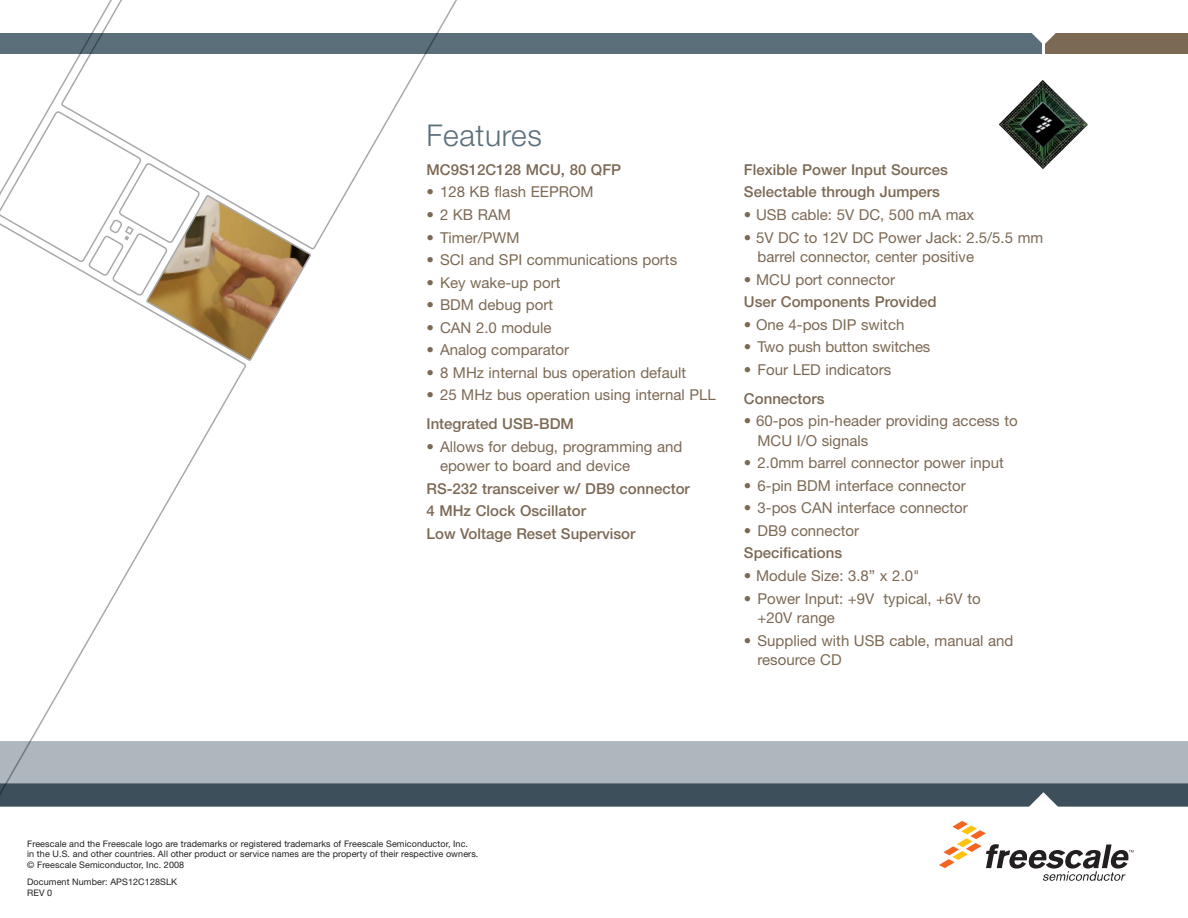
<style>
.page{position:relative;width:1188px;height:918px;background:#fff}
.page>*{position:absolute;margin:0;border:0;box-sizing:border-box;transform-origin:0 0}
._01_FS_Body_Text{font:300 30px "Helvetica Neue LT Pro";letter-spacing:.02em;color:#5b6f7b}
._02_Body_Bullets{font:15px/19.5px "Helvetica Neue LT Pro";color:#7c6954}
._02_Body_Bullets-2{font:500 15px "Helvetica Neue LT Pro";color:#7c6954}
._99_Legal_text{font:9px/10.5px "Helvetica Neue LT Pro";letter-spacing:.01em;color:#231f20}
</style>
<div class="page">
<div style="left:1044px;top:33px;width:143px;height:20px;background:#7c6954"></div>
<img style="left:999px;top:80px;width:88px;height:88px">
<svg style="left:312px;top:0;width:149px;height:250px"></svg>
<svg style="left:29px;top:362px;width:217px;height:379px"></svg>
<div style="left:0;top:33px;width:1041px;height:20px;background:#5b6f7b"></div>
<svg style="left:1032px;top:33px;width:24px;height:12px"></svg>
<div style="left:0;top:741px;width:1187px;height:42px;background:#adb7bd"></div>
<svg style="left:0;top:783px;width:1187px;height:97px"></svg>
<svg style="left:0;top:0;width:312px;height:362px"></svg>
<p class="_01_FS_Body_Text" style="left:426px;top:117px;width:117px">Features</p>
<p class="_02_Body_Bullets-2" style="left:426px;top:160px;width:196px">MC9S12C128 MCU, 80 QFP</p>
<p class="_02_Body_Bullets" style="left:426px;top:182px;width:169px">• 128 KB flash EEPROM</p>
<p class="_02_Body_Bullets" style="left:426px;top:204px;width:86px">• 2 KB RAM</p>
<p class="_02_Body_Bullets" style="left:426px;top:227px;width:94px">• Timer/PWM</p>
<p class="_02_Body_Bullets" style="left:426px;top:249px;width:252px">• SCI and SPI communications ports</p>
<p class="_02_Body_Bullets" style="left:426px;top:272px;width:135px">• Key wake-up port</p>
<p class="_02_Body_Bullets" style="left:426px;top:294px;width:128px">• BDM debug port</p>
<p class="_02_Body_Bullets" style="left:426px;top:317px;width:126px">• CAN 2.0 module</p>
<p class="_02_Body_Bullets" style="left:426px;top:339px;width:144px">• Analog comparator</p>
<p class="_02_Body_Bullets" style="left:426px;top:362px;width:261px">• 8 MHz internal bus operation default</p>
<p class="_02_Body_Bullets" style="left:426px;top:384px;width:291px">• 25 MHz bus operation using internal PLL</p>
<p class="_02_Body_Bullets-2" style="left:426px;top:415px;width:149px">Integrated USB-BDM</p>
<p class="_02_Body_Bullets" style="left:440px;top:436px;width:244px;text-indent:-14px">• Allows for debug, programming and epower to board and device</p>
<p class="_02_Body_Bullets-2" style="left:426px;top:479px;width:265px">RS-232 transceiver w/ DB9 connector</p>
<p class="_02_Body_Bullets-2" style="left:426px;top:502px;width:161px">4 MHz Clock Oscillator</p>
<p class="_02_Body_Bullets-2" style="left:426px;top:524px;width:210px">Low Voltage Reset Supervisor</p>
<p class="_02_Body_Bullets-2" style="left:743px;top:160px;width:205px">Flexible Power Input Sources</p>
<p class="_02_Body_Bullets-2" style="left:743px;top:183px;width:197px">Selectable through Jumpers</p>
<p class="_02_Body_Bullets" style="left:743px;top:204px;width:232px">• USB cable: 5V DC, 500 mA max</p>
<p class="_02_Body_Bullets" style="left:757px;top:227px;width:287px;text-indent:-14px">• 5V DC to 12V DC Power Jack: 2.5/5.5 mm barrel connector, center positive</p>
<p class="_02_Body_Bullets" style="left:743px;top:269px;width:153px">• MCU port connector</p>
<p class="_02_Body_Bullets-2" style="left:743px;top:292px;width:194px">User Components Provided</p>
<p class="_02_Body_Bullets" style="left:743px;top:314px;width:162px">• One 4-pos DIP switch</p>
<p class="_02_Body_Bullets" style="left:743px;top:336px;width:188px">• Two push button switches</p>
<p class="_02_Body_Bullets" style="left:743px;top:359px;width:149px">• Four LED indicators</p>
<p class="_02_Body_Bullets-2" style="left:743px;top:389px;width:82px">Connectors</p>
<p class="_02_Body_Bullets" style="left:757px;top:411px;width:262px;text-indent:-14px">• 60-pos pin-header providing access to<br>MCU I/O signals</p>
<p class="_02_Body_Bullets" style="left:743px;top:453px;width:261px">• 2.0mm barrel connector power input</p>
<p class="_02_Body_Bullets" style="left:743px;top:475px;width:223px">• 6-pin BDM interface connector</p>
<p class="_02_Body_Bullets" style="left:743px;top:498px;width:225px">• 3-pos CAN interface connector</p>
<p class="_02_Body_Bullets" style="left:743px;top:520px;width:117px">• DB9 connector</p>
<p class="_02_Body_Bullets-2" style="left:743px;top:544px;width:100px">Specifications</p>
<p class="_02_Body_Bullets" style="left:743px;top:565px;width:177px">• Module Size: 3.8” x 2.0"</p>
<p class="_02_Body_Bullets" style="left:757px;top:588px;width:225px;text-indent:-14px">• Power Input: +9V typical, +6V to +20V range</p>
<p class="_02_Body_Bullets" style="left:757px;top:630px;width:257px;text-indent:-14px">• Supplied with USB cable, manual and resource CD</p>
<p class="_99_Legal_text" style="left:27px;top:837px;width:452px">Freescale and the Freescale logo are trademarks or registered trademarks of Freescale Semiconductor, Inc.<br>in the U.S. and other countries. All other product or service names are the property of their respective owners. © Freescale Semiconductor, Inc. 2008</p>
<p class="_99_Legal_text" style="left:27px;top:876px;width:151px">Document Number: APS12C128SLK<br>REV 0</p>
</div>
